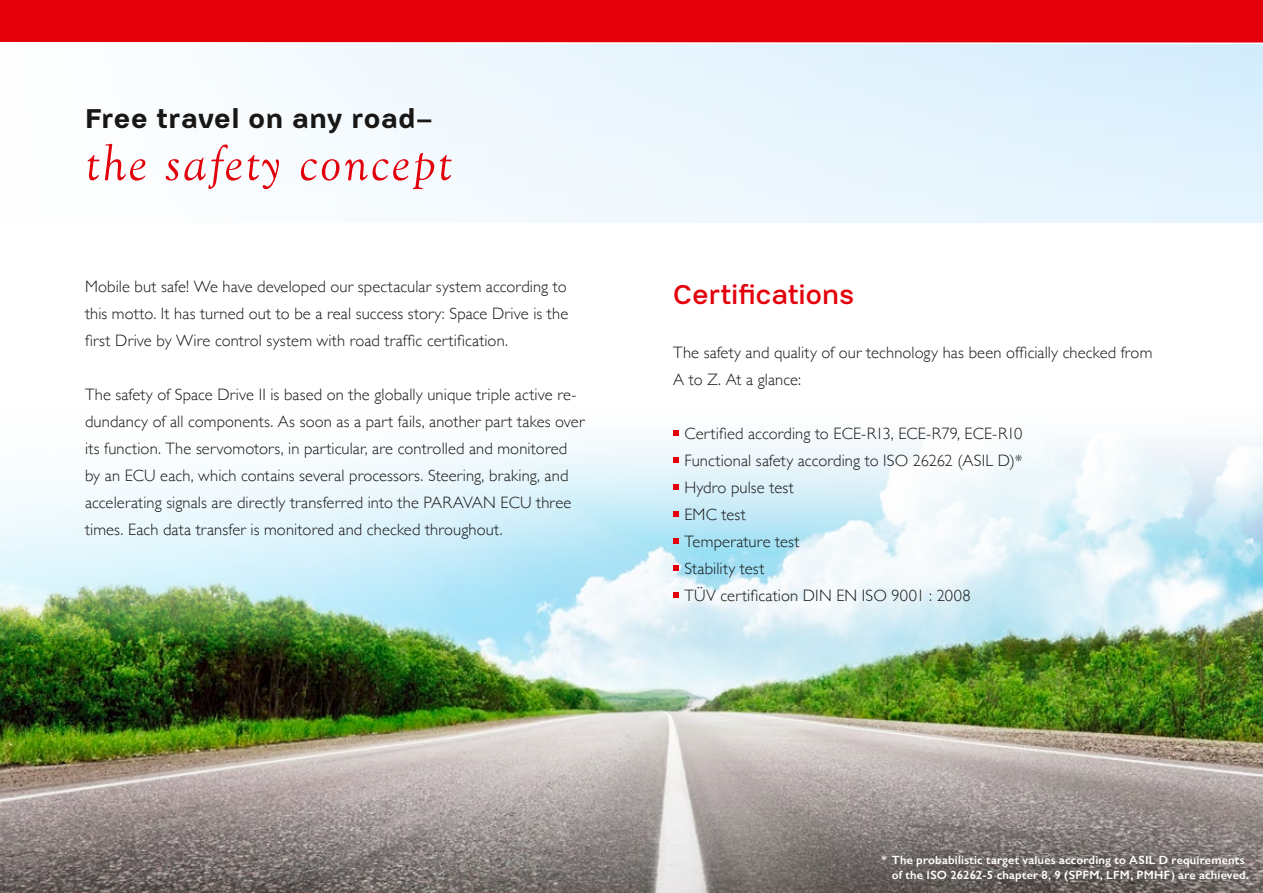
<style>
.page{position:relative;width:1263px;height:893px;background:#fff}
.page>*{position:absolute;margin:0;border:0;box-sizing:border-box;transform-origin:0 0}
.t1{font:italic 52.5px "Goudy Old Style T";letter-spacing:.05em;color:#e3000b}
.t2{font:700 27px "Kana Sans";letter-spacing:.025em;color:#181716}
.t3{font:500 27px "Kana Sans";letter-spacing:.005em;color:#e3000b}
.t4{font:300 16.5px/27px "Gill Sans";letter-spacing:.01em;color:#181716}
.t5{font:600 12px/15px "Gill Sans";letter-spacing:.02em;color:#fff}
</style>
<div class="page">
<img style="left:0;top:646px;width:1263px;height:86px">
<div style="left:0;top:0;width:1263px;height:43px;background:#e3000b"></div>
<div style="left:0;top:43px;width:1263px;height:180px;background:linear-gradient(to right,#fefefe,#dcf0fd)"></div>
<svg style="left:0;top:430px;width:1263px;height:216px"></svg>
<hr style="left:0;top:43px;width:1263px;height:1px;background:#fff">
<svg style="left:673px;top:431px;width:6px;height:5px"></svg>
<svg style="left:673px;top:458px;width:6px;height:5px"></svg>
<svg style="left:673px;top:485px;width:6px;height:5px"></svg>
<svg style="left:673px;top:512px;width:6px;height:5px"></svg>
<svg style="left:673px;top:539px;width:6px;height:5px"></svg>
<svg style="left:673px;top:566px;width:6px;height:5px"></svg>
<svg style="left:673px;top:593px;width:6px;height:5px"></svg>
<svg style="left:0;top:732px;width:1263px;height:161px;background:#a39c93"></svg>
<div style="left:856px;top:826px;width:407px;height:67px;background:#181716;opacity:.75"></div>
<h2 class="t2" style="left:85px;top:98px;width:348px">Free travel on any road–</h2>
<h1 class="t1" style="left:85px;top:135px;width:368px">the safety concept</h1>
<p class="t4" style="left:85px;top:272px;width:485px;text-align:justify">Mobile but safe! We have developed our spectacular system according to this motto. It has turned out to be a real success story: Space Drive is the first Drive by Wire control system with road traffic certification.</p>
<p class="t4" style="left:85px;top:380px;width:501px">The safety of Space Drive II is based on the globally unique triple active re&shy;dundancy of all components. As soon as a part fails, another part takes over its function. The servomotors, in particular, are controlled and monitored by an ECU each, which contains several processors. Steering, braking, and accelerating signals are directly transferred into the PARAVAN ECU three times. Each data transfer is monitored and checked throughout.</p>
<h2 class="t3" style="left:673px;top:275px;width:182px">Certifications</h2>
<p class="t4" style="left:673px;top:338px;width:481px">The safety and quality of our technology has been officially checked from<br>A to Z. At a glance:</p>
<p class="t4" style="left:684px;top:419px;width:340px">Certified according to ECE-R13, ECE-R79, ECE-R10<br>Functional safety according to ISO 26262 (ASIL D)*<br>Hydro pulse test<br>EMC test<br>Temperature test<br>Stability test<br>TÜV certification DIN EN ISO 9001 : 2008</p>
<p class="t5" style="left:892px;top:852px;width:359px;text-indent:-10px">* The probabilistic target values according to ASIL D requirements of the ISO 26262-5 chapter 8, 9 (SPFM, LFM, PMHF) are achieved.</p>
</div>
